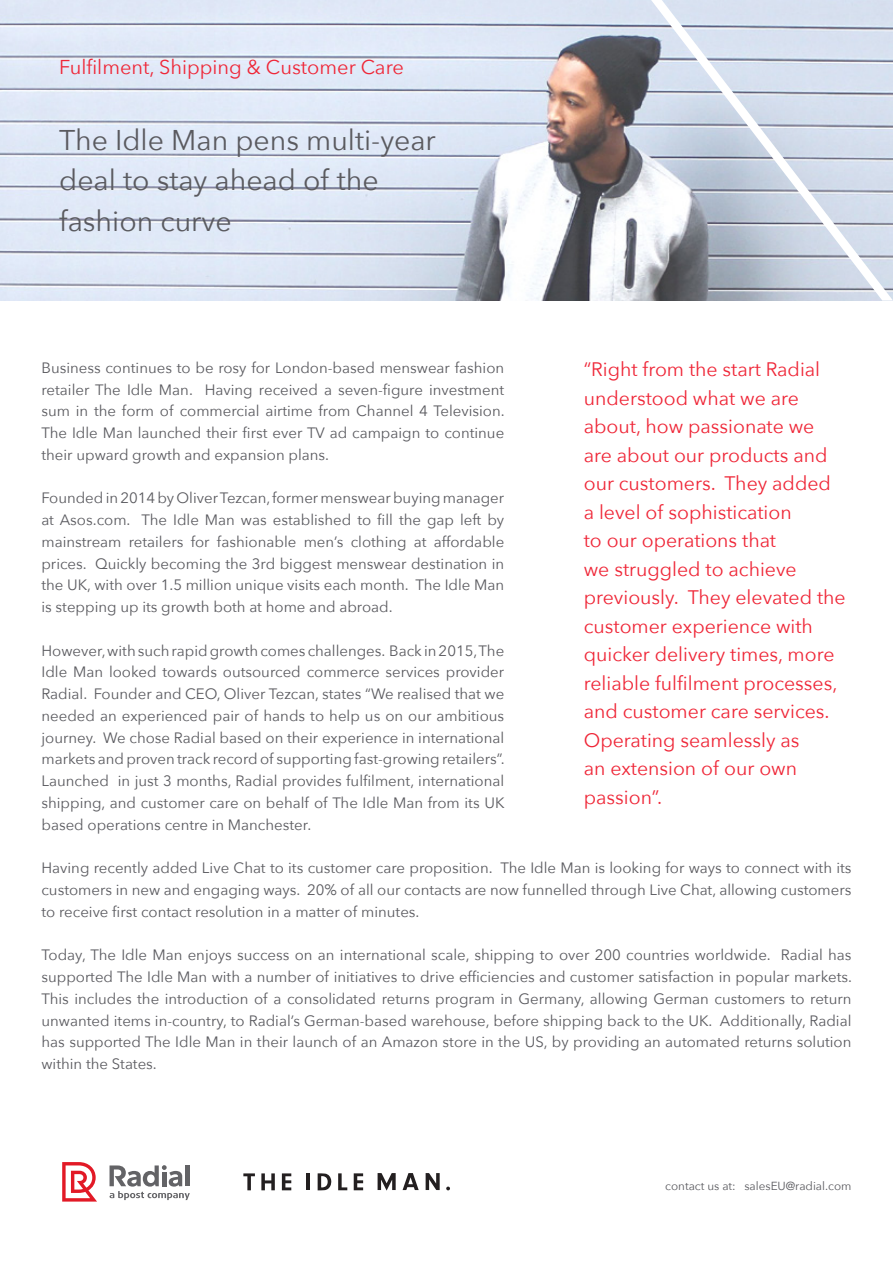
<style>
.page{position:relative;width:893px;height:1263px;background:#fff}
.page>*{position:absolute;margin:0;border:0;box-sizing:border-box;transform-origin:0 0}
.t1{font:28.5px "Avenir Next";color:#5a5a5f}
.Subheader{font:20.1px "Avenir Next";color:#ef2637}
.Body{font:19.5px/28.5px "Avenir Next";color:#ef2637}
.Body-2{font:15px/21.8px "Avenir Next";color:#5a5a5f;text-align:justify}
.t2{font:11.7px "Avenir Next";color:#5a5a5f}
</style>
<div class="page">
<svg style="left:62px;top:1162px;width:35px;height:39px"></svg>
<svg style="left:110px;top:1165px;width:80px;height:35px"></svg>
<svg style="left:261px;top:1173px;width:14px;height:17px"></svg>
<svg style="left:282px;top:1173px;width:9px;height:17px"></svg>
<svg style="left:243px;top:1173px;width:12px;height:17px"></svg>
<svg style="left:318px;top:1173px;width:13px;height:17px"></svg>
<svg style="left:354px;top:1173px;width:9px;height:17px"></svg>
<svg style="left:338px;top:1173px;width:9px;height:17px"></svg>
<hr style="left:307px;top:1173px;width:3px;height:17px;background:#231f20">
<svg style="left:378px;top:1173px;width:18px;height:17px"></svg>
<svg style="left:426px;top:1173px;width:14px;height:17px"></svg>
<svg style="left:403px;top:1173px;width:16px;height:17px"></svg>
<svg style="left:446px;top:1186px;width:4px;height:4px"></svg>
<img style="left:0;top:0;width:651px;height:300px">
<svg style="left:651px;top:0;width:242px;height:300px;fill:#d3ddeb"></svg>
<p class="Subheader" style="left:59px;top:50px;width:346px">Fulfilment, Shipping &amp; Customer Care</p>
<p class="t1" style="left:59px;top:116px;width:378px">The Idle Man pens multi-year</p>
<p class="t1" style="left:59px;top:156px;width:321px">deal to stay ahead of the</p>
<p class="t1" style="left:59px;top:197px;width:174px">fashion curve</p>
<p class="Body" style="left:584px;top:354px;width:263px">“Right from the start Radial understood what we are about, how passionate we are about our products and our customers. They added a level of sophistication<br>to our operations that<br>we struggled to achieve previously. They elevated the customer experience with quicker delivery times, more reliable fulfilment processes, and customer care services.<br>Operating seamlessly as<br>an extension of our own passion”.</p>
<p class="Body-2" style="left:41px;top:356px;width:465px">Business continues to be rosy for London-based menswear fashion retailer The Idle Man. Having received a seven-figure investment sum in the form of commercial airtime from Channel 4 Television.<br>The Idle Man launched their first ever TV ad campaign to continue their upward growth and expansion plans.</p>
<p class="Body-2" style="left:41px;top:487px;width:464px">Founded in 2014 by Oliver Tezcan, former menswear buying manager at Asos.com. The Idle Man was established to fill the gap left by mainstream retailers for fashionable men’s clothing at affordable prices. Quickly becoming the 3rd biggest menswear destination in the UK, with over 1.5 million unique visits each month. The Idle Man is stepping up its growth both at home and abroad.</p>
<p class="Body-2" style="left:41px;top:639px;width:465px">However, with such rapid growth comes challenges. Back in 2015, The Idle Man looked towards outsourced commerce services provider Radial. Founder and CEO, Oliver Tezcan, states “We realised that we needed an experienced pair of hands to help us on our ambitious journey. We chose Radial based on their experience in international markets and proven track record of supporting fast-growing retailers”.<br>Launched in just 3 months, Radial provides fulfilment, international shipping, and customer care on behalf of The Idle Man from its UK based operations centre in Manchester.</p>
<p class="Body-2" style="left:41px;top:856px;width:812px">Having recently added Live Chat to its customer care proposition. The Idle Man is looking for ways to connect with its customers in new and engaging ways. 20% of all our contacts are now funnelled through Live Chat, allowing customers to receive first contact resolution in a matter of minutes.</p>
<p class="Body-2" style="left:41px;top:943px;width:812px">Today, The Idle Man enjoys success on an international scale, shipping to over 200 countries worldwide. Radial has supported The Idle Man with a number of initiatives to drive efficiencies and customer satisfaction in popular markets.<br>This includes the introduction of a consolidated returns program in Germany, allowing German customers to return unwanted items in-country, to Radial’s German-based warehouse, before shipping back to the UK. Additionally, Radial has supported The Idle Man in their launch of an Amazon store in the US, by providing an automated returns solution within the States.</p>
<p class="t2" style="left:665px;top:1176px;width:188px">contact us at: salesEU@radial.com</p>
</div>
